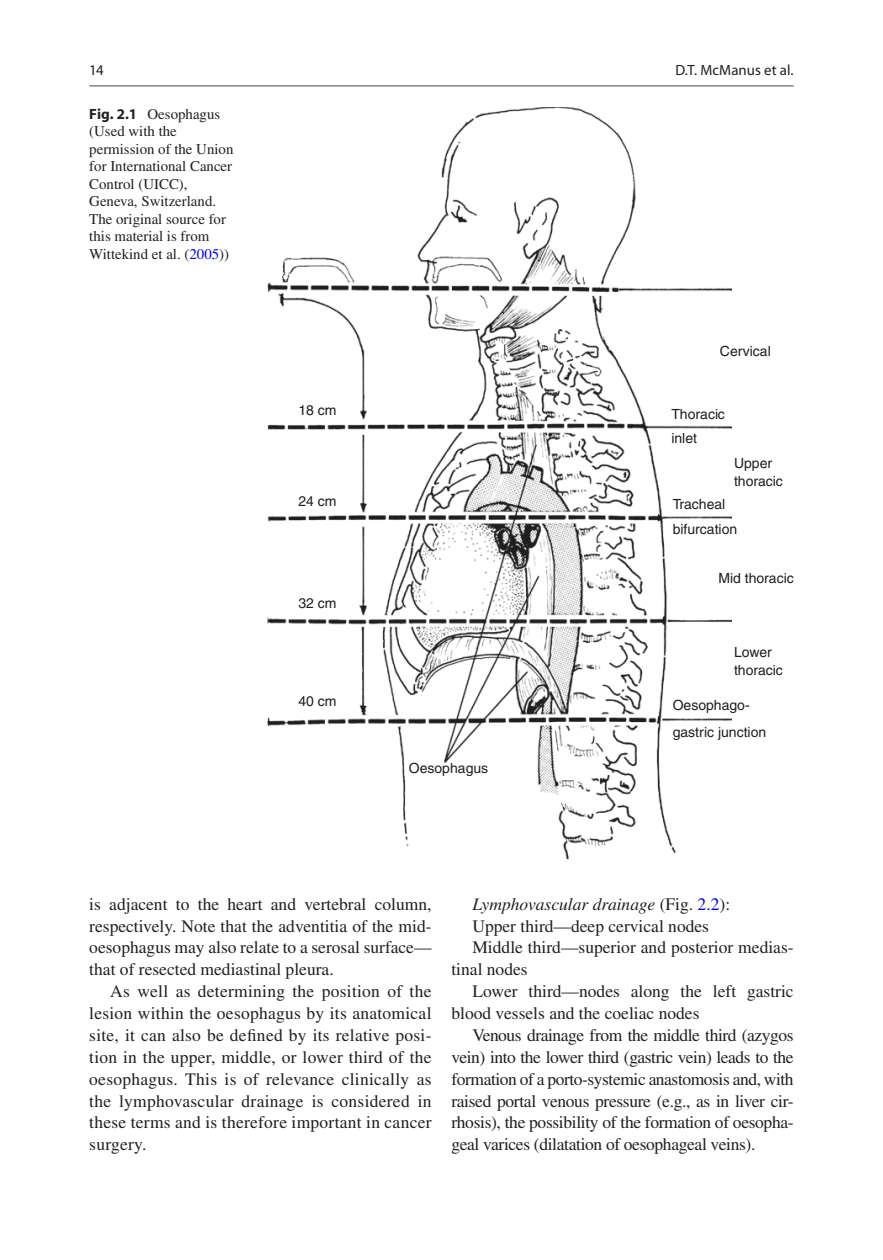
<style>
.page{position:relative;width:883px;height:1260px;background:#fff}
.page>*{position:absolute;margin:0;border:0;box-sizing:border-box;transform-origin:0 0}
.t1{font:17.5px/21.9px "Pcvykp Times";letter-spacing:-.02em;color:#231f20;text-align:justify}
.t2{font:17.5px "Pcvykp Times";color:#231f20}
.t3{font:italic 17.5px "Mjqblv Times";color:#231f20}
.t4{font:14.88px/17.5px "Pcvykp Times";color:#231f20}
.t5{font:14.88px "Fjftkk Myriad";letter-spacing:.005em;color:#231f20}
.t6{font:14.88px "Dpvxhd Myriad";color:#231f20}
.t7{font:14px/17.5px "Jbqrdh Helvetica";color:#1d1e1f}
.s1{font-family:"Vjnfmv Myriad";font-weight:700}
.s2{color:#0000fa}
.s3{font-family:"Pcvykp Times";font-style:normal}
.s4{font-family:"Pcvykp Times";font-style:normal;color:#0000fa}
</style>
<div class="page">
<img style="left:268px;top:107px;width:464px;height:752px">
<hr style="left:89px;top:85px;width:705px;height:2px;background:#939598">
<p class="t6" style="left:89px;top:63px;width:16px">14</p>
<p class="t4" style="left:89px;top:105px;width:146px"><span class="s1">Fig. 2.1</span> Oesophagus (Used with the permission of the Union for International Cancer<br>Control (UICC),<br>Geneva, Switzerland.<br>The original source for this material is from<br>Wittekind et al. (<span class="s2">2005</span>))</p>
<p class="t7" style="left:298px;top:401px;width:40px">18 cm</p>
<p class="t7" style="left:298px;top:492px;width:40px">24 cm</p>
<p class="t7" style="left:298px;top:595px;width:40px">32 cm</p>
<p class="t7" style="left:298px;top:693px;width:40px">40 cm</p>
<p class="t7" style="left:409px;top:760px;width:81px">Oesophagus</p>
<p class="t5" style="left:675px;top:63px;width:120px">D.T. McManus et al.</p>
<p class="t7" style="left:720px;top:343px;width:52px">Cervical</p>
<p class="t7" style="left:671px;top:405px;width:55px">Thoracic</p>
<p class="t7" style="left:671px;top:429px;width:27px">inlet</p>
<p class="t7" style="left:734px;top:455px;width:50px">Upper thoracic</p>
<p class="t7" style="left:673px;top:491px;width:66px;line-height:25.2px">Tracheal bifurcation</p>
<p class="t7" style="left:718px;top:570px;width:77px">Mid thoracic</p>
<p class="t7" style="left:734px;top:644px;width:50px">Lower thoracic</p>
<p class="t7" style="left:673px;top:691px;width:95px;line-height:27.7px">Oesophago&shy;gastric junction</p>
<p class="t1" style="left:89px;top:893px;width:344px">is adjacent to the heart and vertebral column, respectively. Note that the adventitia of the mid&shy;oesophagus may also relate to a serosal surface— that of resected mediastinal pleura.</p>
<p class="t1" style="left:89px;top:980px;width:344px;text-indent:21px">As well as determining the position of the lesion within the oesophagus by its anatomical site, it can also be defined by its relative posi&shy;tion in the upper, middle, or lower third of the oesophagus. This is of relevance clinically as the lymphovascular drainage is considered in these terms and is therefore important in cancer surgery.</p>
<p class="t3" style="left:472px;top:894px;width:259px">Lymphovascular drainage <span class="s3">(Fig.</span> <span class="s4">2.2</span><span class="s3">):</span></p>
<p class="t2" style="left:472px;top:916px;width:238px">Upper third—deep cervical nodes</p>
<p class="t2" style="left:472px;top:938px;width:323px">Middle third—superior and posterior medias-</p>
<p class="t2" style="left:451px;top:960px;width:78px">tinal nodes</p>
<p class="t2" style="left:472px;top:982px;width:323px">Lower third—nodes along the left gastric</p>
<p class="t2" style="left:451px;top:1003px;width:250px">blood vessels and the coeliac nodes</p>
<p class="t1" style="left:472px;top:1024px;width:323px">Venous drainage from the middle third (azygos</p>
<p class="t1" style="left:451px;top:1046px;width:344px">vein) into the lower third (gastric vein) leads to the</p>
<p class="t1" style="left:451px;top:1068px;width:344px">formation of a porto-systemic anastomosis and, with</p>
<p class="t1" style="left:451px;top:1090px;width:344px">raised portal venous pressure (e.g., as in liver cir-</p>
<p class="t1" style="left:451px;top:1112px;width:344px">rhosis), the possibility of the formation of oesopha-</p>
<p class="t1" style="left:451px;top:1133px;width:305px">geal varices (dilatation of oesophageal veins).</p>
</div>
